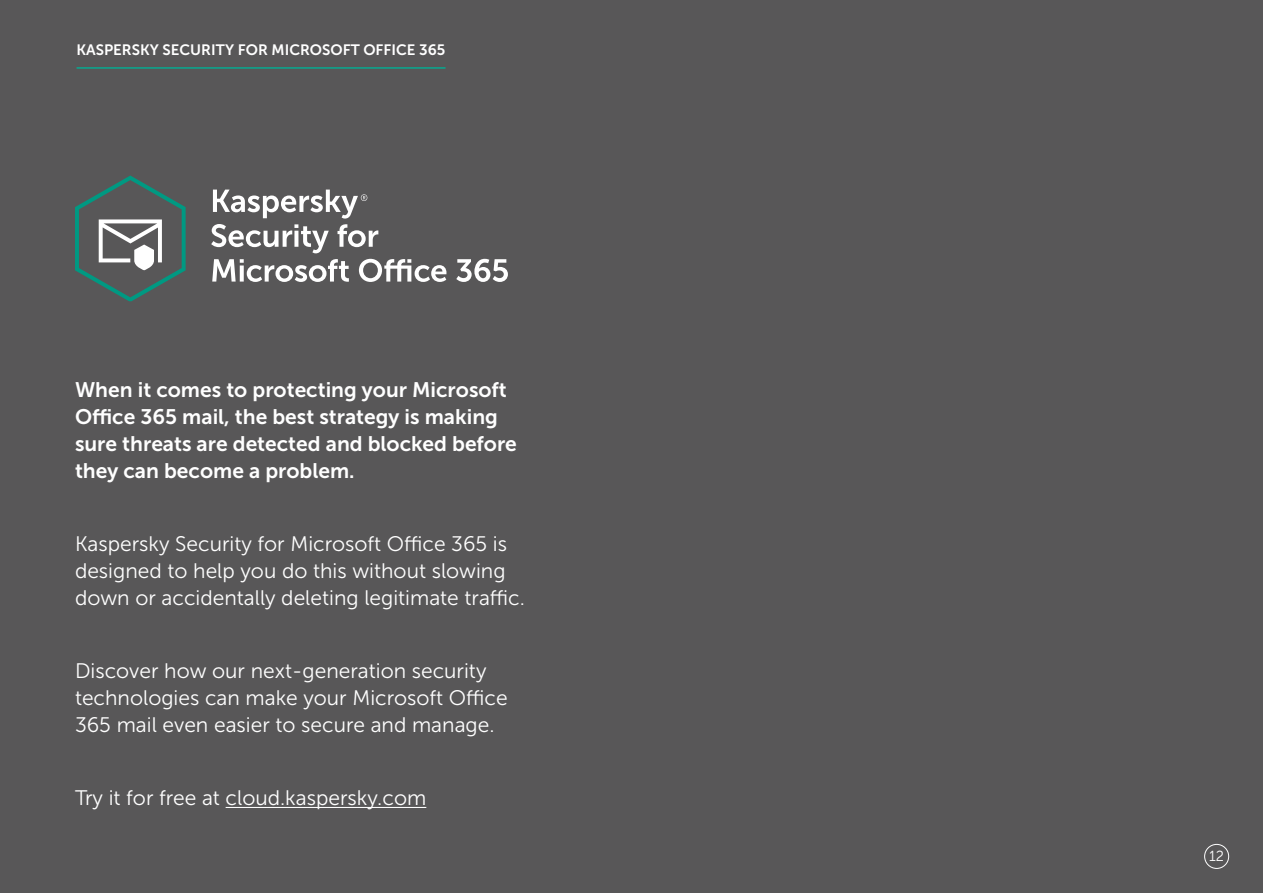
<style>
.page{position:relative;width:1263px;height:893px;background:#585758}
.page>*{position:absolute;margin:0;border:0;box-sizing:border-box;transform-origin:0 0}
.t1{font:21px/27px "Museo Sans 300";color:#fff}
.t2{font:21px/27px "Museo Sans 700";color:#fff}
.t3{font:15px "Museo Sans 700";color:#fff}
.t4{font:14.55px "Museo Sans 300";color:#fff}
</style>
<div class="page">
<hr style="left:226px;top:807px;width:200px;height:1px;background:#fff">
<hr style="left:77px;top:67px;width:368px;height:2px;background:#07a990">
<svg style="left:75px;top:176px;width:111px;height:125px"></svg>
<svg style="left:211px;top:190px;width:167px;height:63px"></svg>
<svg style="left:212px;top:259px;width:137px;height:23px"></svg>
<svg style="left:359px;top:259px;width:87px;height:23px"></svg>
<svg style="left:456px;top:259px;width:52px;height:23px"></svg>
<div style="left:1204px;top:844px;width:25px;height:25px;border:1px solid #fff;border-radius:50%"></div>
<p class="t3" style="left:77px;top:41px;width:370px">KASPERSKY SECURITY FOR MICROSOFT OFFICE 365</p>
<p class="t2" style="left:75px;top:376px;width:443px">When it comes to protecting your Microsoft Office 365 mail, the best strategy is making sure threats are detected and blocked before they can become a problem.</p>
<p class="t1" style="left:75px;top:530px;width:451px">Kaspersky Security for Microsoft Office 365 is designed to help you do this without slowing down or accidentally deleting legitimate traffic.</p>
<p class="t1" style="left:75px;top:658px;width:434px">Discover how our next-generation security technologies can make your Microsoft Office<br>365 mail even easier to secure and manage.</p>
<p class="t1" style="left:75px;top:785px;width:353px">Try it for free at cloud.kaspersky.com</p>
<p class="t4" style="left:1209px;top:848px;width:17px">12</p>
</div>
